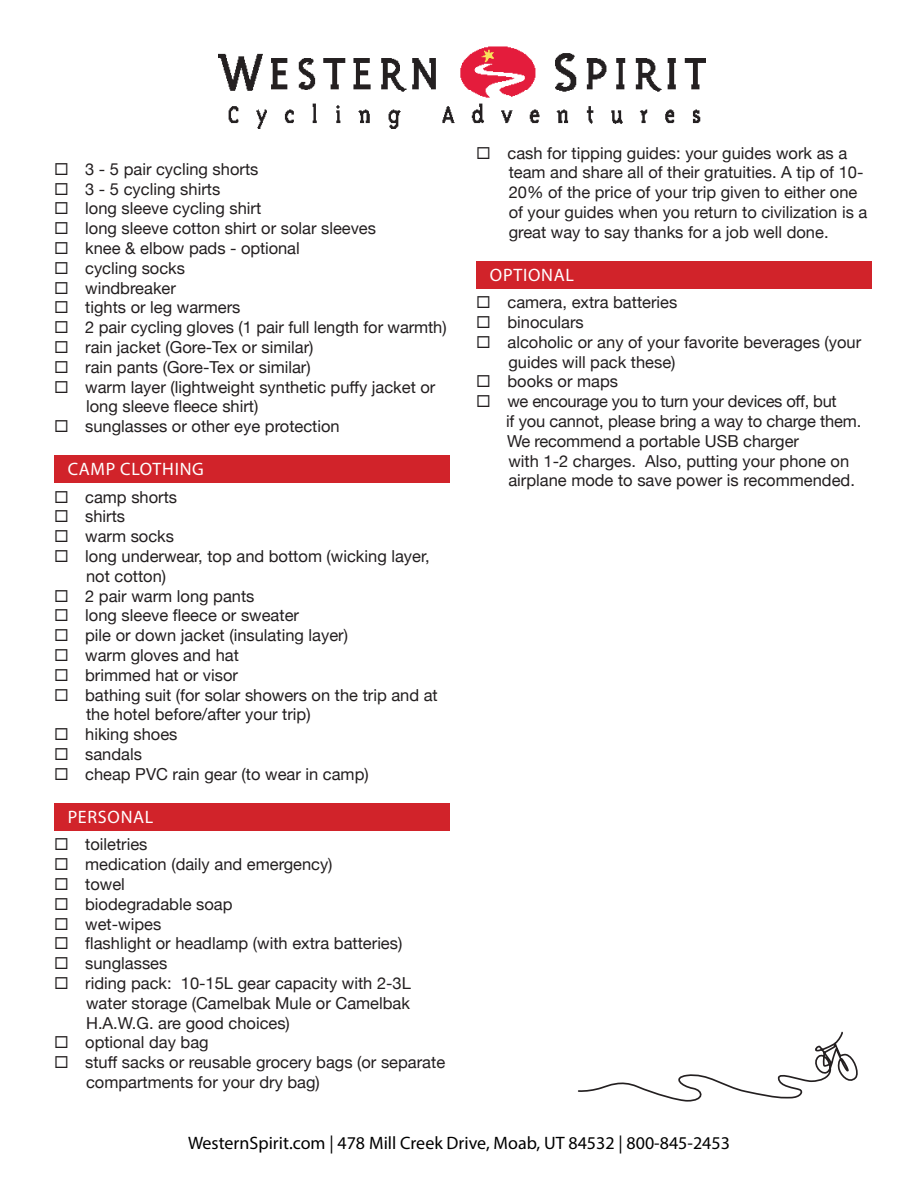
<style>
.page{position:relative;width:918px;height:1188px;background:#fff}
.page>*{position:absolute;margin:0;border:0;box-sizing:border-box;transform-origin:0 0}
.t1{font:18px "Myriad Pro";color:#000}
.t2{font:18px "Myriad Pro";letter-spacing:.04em;color:#fff}
.t3{font:16.5px/19.8px "Helvetica Neue";color:#231f20}
.t4{font:16.5px "Helvetica Neue";letter-spacing:-.02em;color:#231f20}
</style>
<div class="page">
<img style="left:218px;top:46px;width:487px;height:82px">
<div style="left:54px;top:455px;width:395px;height:28px;background:#d1232a"></div>
<div style="left:54px;top:803px;width:395px;height:28px;background:#d1232a"></div>
<svg style="left:577px;top:1031px;width:281px;height:71px"></svg>
<div style="left:476px;top:261px;width:396px;height:27px;background:#d1232a"></div>
<p class="t3" style="left:54px;top:160px;width:206px">◻ 3 - 5 pair cycling shorts</p>
<p class="t3" style="left:54px;top:180px;width:168px">◻ 3 - 5 cycling shirts</p>
<p class="t3" style="left:54px;top:200px;width:209px">◻ long sleeve cycling shirt</p>
<p class="t3" style="left:54px;top:219px;width:324px">◻ long sleeve cotton shirt or solar sleeves</p>
<p class="t3" style="left:54px;top:239px;width:247px">◻ knee &amp; elbow pads - optional</p>
<p class="t3" style="left:54px;top:259px;width:133px">◻ cycling socks</p>
<p class="t3" style="left:54px;top:279px;width:123px">◻ windbreaker</p>
<p class="t3" style="left:54px;top:299px;width:188px">◻ tights or leg warmers</p>
<p class="t3" style="left:54px;top:318px;width:394px">◻ 2 pair cycling gloves (1 pair full length for warmth)</p>
<p class="t3" style="left:54px;top:338px;width:261px">◻ rain jacket (Gore-Tex or similar)</p>
<p class="t3" style="left:54px;top:358px;width:258px">◻ rain pants (Gore-Tex or similar)</p>
<p class="t3" style="left:54px;top:378px;width:383px">◻ warm layer (lightweight synthetic puffy jacket or</p>
<p class="t3" style="left:86px;top:398px;width:174px">long sleeve fleece shirt)</p>
<p class="t3" style="left:54px;top:417px;width:287px">◻ sunglasses or other eye protection</p>
<p class="t2" style="left:68px;top:458px;width:138px">CAMP CLOTHING</p>
<p class="t3" style="left:54px;top:488px;width:125px">◻ camp shorts</p>
<p class="t3" style="left:54px;top:508px;width:73px">◻ shirts</p>
<p class="t3" style="left:54px;top:527px;width:122px">◻ warm socks</p>
<p class="t3" style="left:86px;top:547px;width:345px;text-indent:-32px">◻ long underwear, top and bottom (wicking layer, not cotton)</p>
<p class="t3" style="left:54px;top:587px;width:202px">◻ 2 pair warm long pants</p>
<p class="t3" style="left:54px;top:607px;width:247px">◻ long sleeve fleece or sweater</p>
<p class="t3" style="left:54px;top:626px;width:295px">◻ pile or down jacket (insulating layer)</p>
<p class="t3" style="left:54px;top:646px;width:186px">◻ warm gloves and hat</p>
<p class="t3" style="left:54px;top:666px;width:186px">◻ brimmed hat or visor</p>
<p class="t3" style="left:54px;top:686px;width:385px">◻ bathing suit (for solar showers on the trip and at</p>
<p class="t3" style="left:86px;top:706px;width:226px">the hotel before/after your trip)</p>
<p class="t3" style="left:54px;top:725px;width:125px">◻ hiking shoes</p>
<p class="t3" style="left:54px;top:745px;width:90px">◻ sandals</p>
<p class="t3" style="left:54px;top:765px;width:316px">◻ cheap PVC rain gear (to wear in camp)</p>
<p class="t2" style="left:68px;top:806px;width:87px">PERSONAL</p>
<p class="t3" style="left:54px;top:836px;width:95px">◻ toiletries</p>
<p class="t3" style="left:54px;top:855px;width:280px">◻ medication (daily and emergency)</p>
<p class="t3" style="left:54px;top:875px;width:72px">◻ towel</p>
<p class="t3" style="left:54px;top:895px;width:180px">◻ biodegradable soap</p>
<p class="t3" style="left:54px;top:915px;width:109px">◻ wet-wipes</p>
<p class="t3" style="left:54px;top:935px;width:350px">◻ flashlight or headlamp (with extra batteries)</p>
<p class="t3" style="left:54px;top:954px;width:115px">◻ sunglasses</p>
<p class="t3" style="left:54px;top:974px;width:359px">◻ riding pack: 10-15L gear capacity with 2-3L</p>
<p class="t3" style="left:86px;top:994px;width:325px">water storage (Camelbak Mule or Camelbak</p>
<p class="t3" style="left:86px;top:1014px;width:205px">H.A.W.G. are good choices)</p>
<p class="t3" style="left:54px;top:1034px;width:156px">◻ optional day bag</p>
<p class="t3" style="left:54px;top:1053px;width:393px">◻ stuff sacks or reusable grocery bags (or separate</p>
<p class="t3" style="left:86px;top:1073px;width:235px">compartments for your dry bag)</p>
<p class="t3" style="left:476px;top:144px;width:373px">◻ cash for tipping guides: your guides work as a</p>
<p class="t3" style="left:509px;top:164px;width:360px">team and share all of their gratuities. A tip of 10- 20% of the price of your trip given to either one of your guides when you return to civilization is a great way to say thanks for a job well done.</p>
<p class="t2" style="left:490px;top:263px;width:86px">OPTIONAL</p>
<p class="t3" style="left:476px;top:293px;width:203px">◻ camera, extra batteries</p>
<p class="t3" style="left:476px;top:313px;width:109px">◻ binoculars</p>
<p class="t3" style="left:476px;top:333px;width:387px">◻ alcoholic or any of your favorite beverages (your</p>
<p class="t3" style="left:508px;top:353px;width:169px">guides will pack these)</p>
<p class="t3" style="left:476px;top:373px;width:143px">◻ books or maps</p>
<p class="t4" style="left:476px;top:390px;width:362px">◻ we encourage you to turn your devices off, but</p>
<p class="t3" style="left:506px;top:412px;width:357px">if you cannot, please bring a way to charge them.</p>
<p class="t3" style="left:507px;top:432px;width:293px">We recommend a portable USB charger</p>
<p class="t3" style="left:508px;top:452px;width:342px">with 1-2 charges. Also, putting your phone on</p>
<p class="t3" style="left:508px;top:472px;width:348px">airplane mode to save power is recommended.</p>
<p class="t1" style="left:188px;top:1132px;width:543px">WesternSpirit.com | 478 Mill Creek Drive, Moab, UT 84532 | 800-845-2453</p>
</div>
